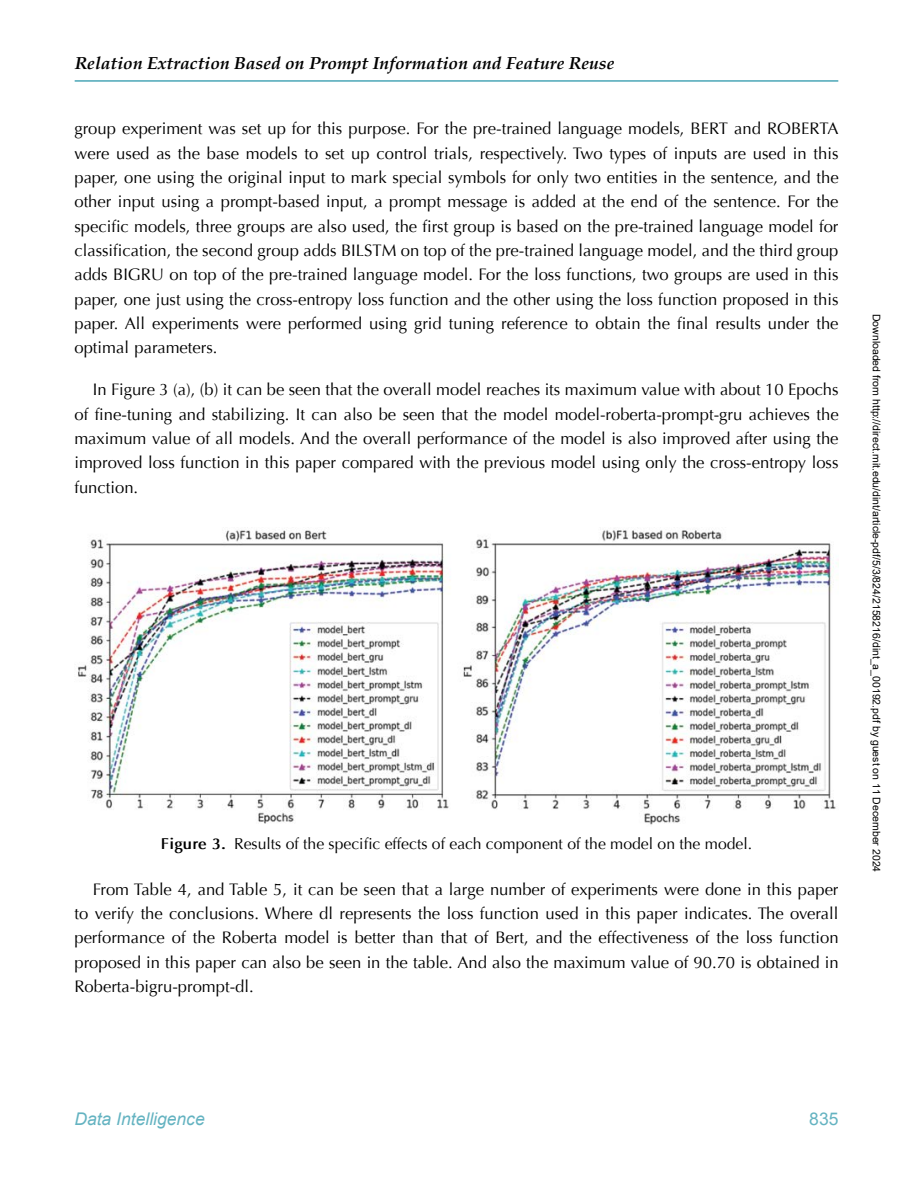
<style>
.page{position:relative;width:913px;height:1186px;background:#fff}
.page>*{position:absolute;margin:0;border:0;box-sizing:border-box;transform-origin:0 0}
.t1{font:italic 700 17.5px "Palatino";color:#000}
.t2{font:italic 17.5px "Arial";color:#64b3c1}
.t3{font:17.5px "Arial";color:#64b3c1}
.t4{font:16.62px/24.3px "Optima";color:#000;text-align:justify}
.t5{font:15.75px "Optima";color:#000}
.t6{font:10.5px "Arial";color:#000}
.s1{font-weight:700}
</style>
<div class="page">
<hr style="left:75px;top:80px;width:763px;height:2px;background:#64b3c1">
<img style="left:78px;top:530px;width:759px;height:295px">
<p class="t1" style="left:75px;top:53px;width:541px">Relation Extraction Based on Prompt Information and Feature Reuse</p>
<p class="t4" style="left:74px;top:117px;width:766px">group experiment was set up for this purpose. For the pre-trained language models, BERT and ROBERTA were used as the base models to set up control trials, respectively. Two types of inputs are used in this paper, one using the original input to mark special symbols for only two entities in the sentence, and the other input using a prompt-based input, a prompt message is added at the end of the sentence. For the specific models, three groups are also used, the first group is based on the pre-trained language model for classification, the second group adds BILSTM on top of the pre-trained language model, and the third group adds BIGRU on top of the pre-trained language model. For the loss functions, two groups are used in this paper, one just using the cross-entropy loss function and the other using the loss function proposed in this paper. All experiments were performed using grid tuning reference to obtain the final results under the optimal parameters.</p>
<p class="t4" style="left:74px;top:377px;width:766px;text-indent:18px">In Figure 3 (a), (b) it can be seen that the overall model reaches its maximum value with about 10 Epochs of fine-tuning and stabilizing. It can also be seen that the model model-roberta-prompt-gru achieves the maximum value of all models. And the overall performance of the model is also improved after using the improved loss function in this paper compared with the previous model using only the cross-entropy loss function.</p>
<p class="t5" style="left:161px;top:834px;width:593px"><span class="s1">Figure 3.</span> Results of the specific effects of each component of the model on the model.</p>
<p class="t4" style="left:74px;top:877px;width:766px;text-indent:18px">From Table 4, and Table 5, it can be seen that a large number of experiments were done in this paper to verify the conclusions. Where dl represents the loss function used in this paper indicates. The overall performance of the Roberta model is better than that of Bert, and the effectiveness of the loss function proposed in this paper can also be seen in the table. And also the maximum value of 90.70 is obtained in Roberta-bigru-prompt-dl.</p>
<p class="t6" style="left:880px;top:314px;width:560px;rotate:90deg">Downloaded from http://direct.mit.edu/dint/article-pdf/5/3/824/2158216/dint_a_00192.pdf by guest on 11 December 2024</p>
<p class="t2" style="left:74px;top:1107px;width:132px">Data Intelligence</p>
<p class="t3" style="left:809px;top:1107px;width:31px">835</p>
</div>
